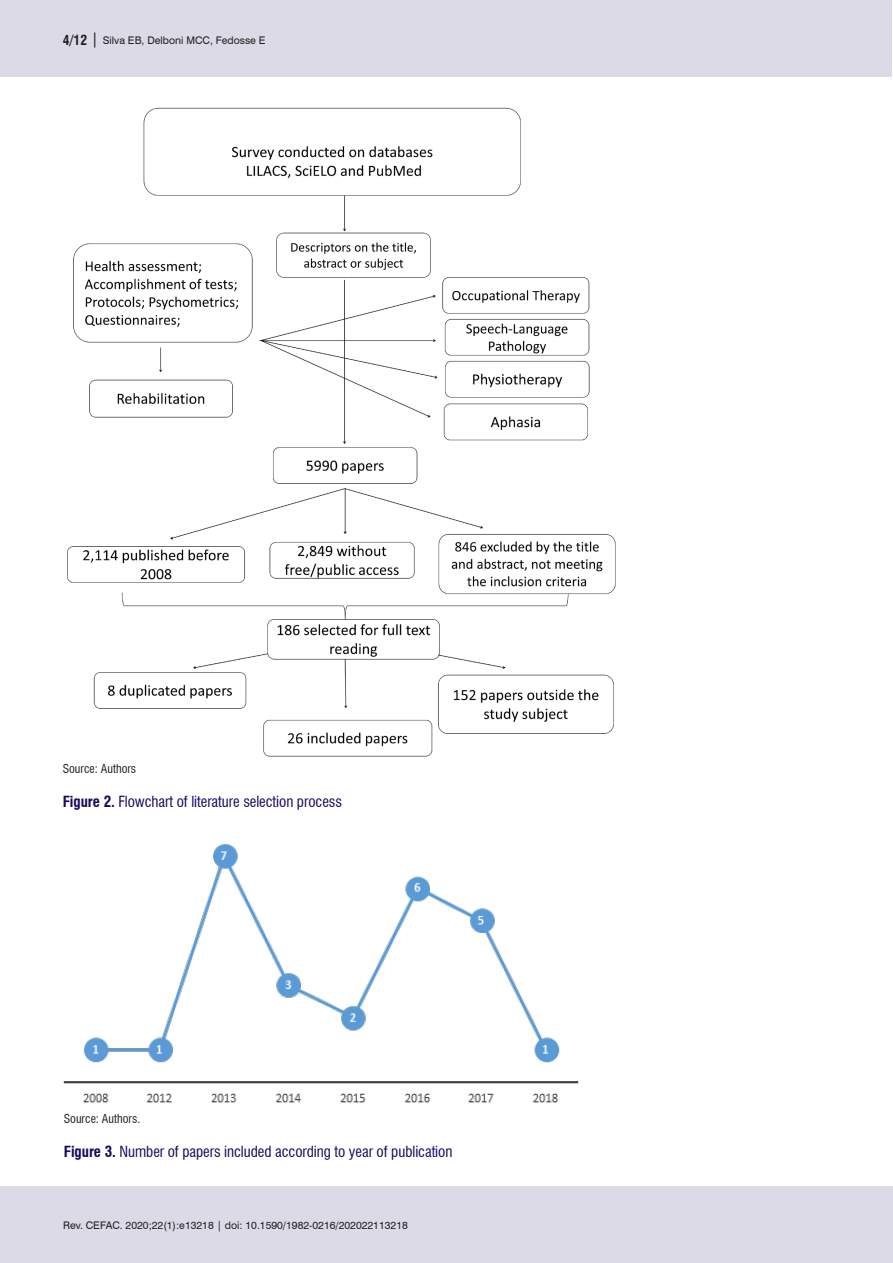
<style>
.page{position:relative;width:893px;height:1263px;background:#fff}
.page>*{position:absolute;margin:0;border:0;box-sizing:border-box;transform-origin:0 0}
.Titulo_tabelas_e_gr{font:condensed 15px "Swiss 721 BT";letter-spacing:-.005em;color:#18085f}
.Legendas{font:condensed 12px "Swiss 721 BT";color:#231f20}
.t1{font:10.5px "Swiss 721 BT";color:#231f20}
.s1{font-weight:700;font-stretch:condensed;font-size:13.5px}
.s2{font-size:15px}
.s3{font-weight:700}
</style>
<div class="page">
<div style="left:0;top:1186px;width:892px;height:77px;background:#dcdae7"></div>
<div style="left:0;top:0;width:892px;height:77px;background:#dcdae7"></div>
<img style="left:67px;top:107px;width:549px;height:650px">
<img style="left:64px;top:844px;width:515px;height:259px">
<p class="t1" style="left:63px;top:33px;width:204px"><span class="s1">4/12</span> <span class="s2">|</span> Silva EB, Delboni MCC, Fedosse E</p>
<p class="Legendas" style="left:63px;top:762px;width:75px">Source: Authors</p>
<p class="Titulo_tabelas_e_gr" style="left:63px;top:793px;width:281px"><span class="s3">Figure 2.</span> Flowchart of literature selection process</p>
<p class="Legendas" style="left:64px;top:1111px;width:78px">Source: Authors.</p>
<p class="Titulo_tabelas_e_gr" style="left:64px;top:1142px;width:390px"><span class="s3">Figure 3.</span> Number of papers included according to year of publication</p>
<p class="t1" style="left:63px;top:1218px;width:346px">Rev. CEFAC. 2020;22(1):e13218 | doi: 10.1590/1982-0216/202022113218</p>
</div>
